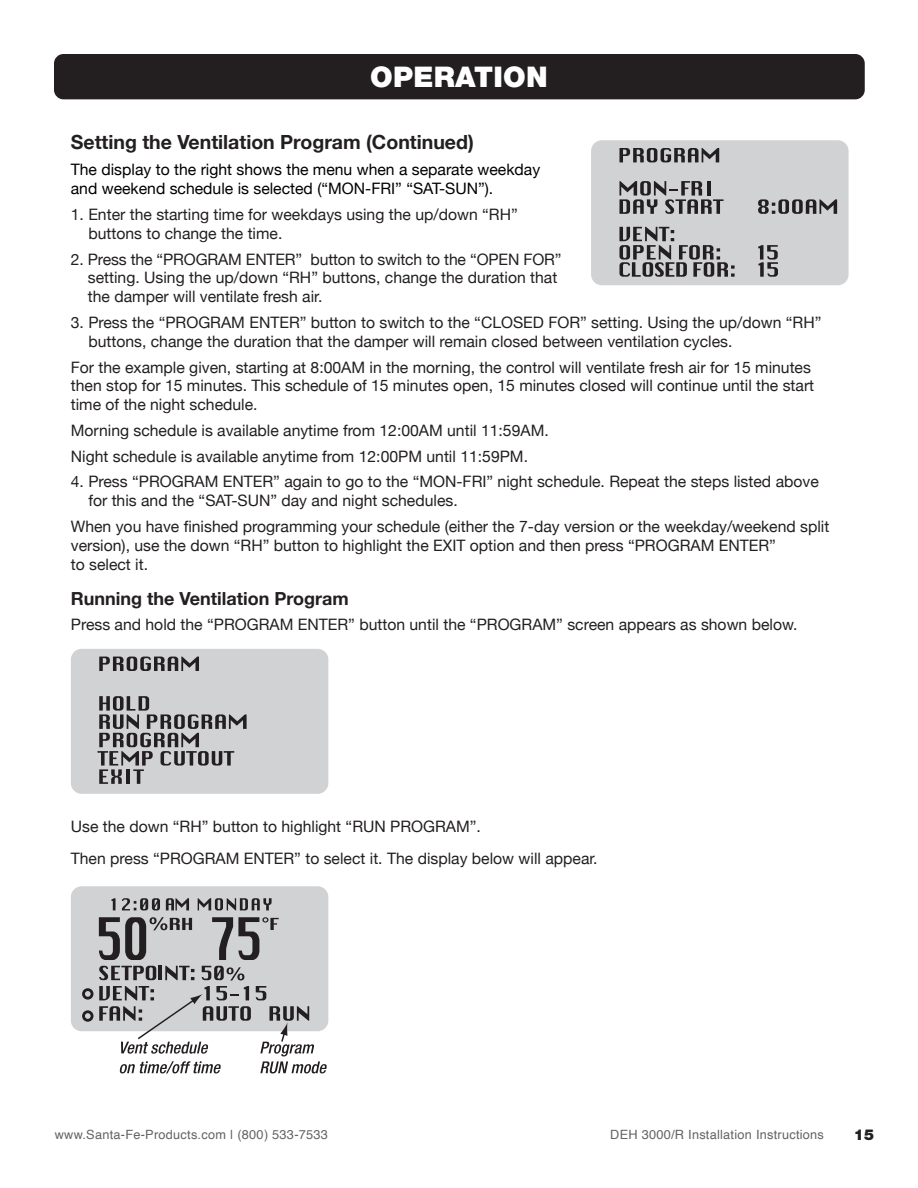
<style>
.page{position:relative;width:918px;height:1188px;background:#fff}
.page>*{position:absolute;margin:0;border:0;box-sizing:border-box;transform-origin:0 0}
.t1{font:900 28.5px "Helvetica Neue";letter-spacing:.01em;color:#fff}
.body{font:700 19.5px "Helvetica Neue";color:#231f20}
.body-2{font:700 18px "Helvetica Neue";color:#231f20}
.body-3{font:15.75px/18.9px "Helvetica Neue";color:#231f20}
.body-4{font:15.75px/19.5px "Helvetica Neue";color:#000}
.t2{font:900 15px "Helvetica Neue";color:#231f20}
.t3{font:12.75px "Helvetica";letter-spacing:.02em;color:#636366}
</style>
<div class="page">
<div style="left:591px;top:140px;width:258px;height:145px;background:#d1d2d4;border-radius:11px"></div>
<svg style="left:619px;top:148px;width:100px;height:14px"></svg>
<svg style="left:619px;top:181px;width:105px;height:33px"></svg>
<svg style="left:758px;top:199px;width:79px;height:15px"></svg>
<svg style="left:619px;top:227px;width:116px;height:50px"></svg>
<svg style="left:758px;top:245px;width:20px;height:32px"></svg>
<div style="left:54px;top:54px;width:811px;height:45px;background:#231f20;border-radius:9px"></div>
<div style="left:71px;top:649px;width:257px;height:145px;background:#d1d2d4;border-radius:11px"></div>
<svg style="left:99px;top:657px;width:100px;height:14px"></svg>
<svg style="left:98px;top:696px;width:149px;height:88px"></svg>
<div style="left:71px;top:886px;width:257px;height:145px;background:#d1d2d4;border-radius:11px"></div>
<svg style="left:99px;top:917px;width:93px;height:43px"></svg>
<svg style="left:212px;top:917px;width:67px;height:43px"></svg>
<svg style="left:111px;top:898px;width:5px;height:12px"></svg>
<svg style="left:122px;top:898px;width:38px;height:12px"></svg>
<svg style="left:166px;top:898px;width:23px;height:12px"></svg>
<svg style="left:198px;top:898px;width:74px;height:12px"></svg>
<svg style="left:82px;top:1010px;width:11px;height:12px"></svg>
<svg style="left:82px;top:988px;width:11px;height:12px"></svg>
<svg style="left:99px;top:966px;width:228px;height:107px"></svg>
<p class="t1" style="left:370px;top:59px;width:179px">OPERATION</p>
<p class="body" style="left:71px;top:126px;width:404px">Setting the Ventilation Program (Continued)</p>
<p class="body-4" style="left:71px;top:160px;width:471px">The display to the right shows the menu when a separate weekday and weekend schedule is selected (“MON-FRI” “SAT-SUN”).</p>
<p class="body-3" style="left:88px;top:206px;width:431px;text-indent:-18px">1. Enter the starting time for weekdays using the up/down “RH” buttons to change the time.</p>
<p class="body-3" style="left:88px;top:250px;width:475px;text-indent:-17px">2. Press the “PROGRAM ENTER” button to switch to the “OPEN FOR” setting. Using the up/down “RH” buttons, change the duration that the damper will ventilate fresh air.</p>
<p class="body-3" style="left:88px;top:314px;width:735px;text-indent:-18px">3. Press the “PROGRAM ENTER” button to switch to the “CLOSED FOR” setting. Using the up/down “RH” buttons, change the duration that the damper will remain closed between ventilation cycles.</p>
<p class="body-3" style="left:71px;top:358px;width:745px">For the example given, starting at 8:00AM in the morning, the control will ventilate fresh air for 15 minutes then stop for 15 minutes. This schedule of 15 minutes open, 15 minutes closed will continue until the start time of the night schedule.</p>
<p class="body-3" style="left:71px;top:422px;width:479px">Morning schedule is available anytime from 12:00AM until 11:59AM.</p>
<p class="body-3" style="left:71px;top:448px;width:459px">Night schedule is available anytime from 12:00PM until 11:59PM.</p>
<p class="body-3" style="left:88px;top:473px;width:732px;text-indent:-18px">4. Press “PROGRAM ENTER” again to go to the “MON-FRI” night schedule. Repeat the steps listed above for this and the “SAT-SUN” day and night schedules.</p>
<p class="body-3" style="left:71px;top:518px;width:760px">When you have finished programming your schedule (either the 7-day version or the weekday/weekend split version), use the down “RH” button to highlight the EXIT option and then press “PROGRAM ENTER”<br>to select it.</p>
<p class="body-2" style="left:71px;top:584px;width:279px">Running the Ventilation Program</p>
<p class="body-3" style="left:71px;top:616px;width:728px">Press and hold the “PROGRAM ENTER” button until the “PROGRAM” screen appears as shown below.</p>
<p class="body-3" style="left:71px;top:817px;width:412px">Use the down “RH” button to highlight “RUN PROGRAM”.</p>
<p class="body-3" style="left:71px;top:850px;width:528px">Then press “PROGRAM ENTER” to select it. The display below will appear.</p>
<p class="t3" style="left:55px;top:1125px;width:275px">www.Santa-Fe-Products.com | (800) 533-7533</p>
<p class="t3" style="left:610px;top:1125px;width:215px">DEH 3000/R Installation Instructions</p>
<p class="t2" style="left:854px;top:1125px;width:22px">15</p>
</div>
